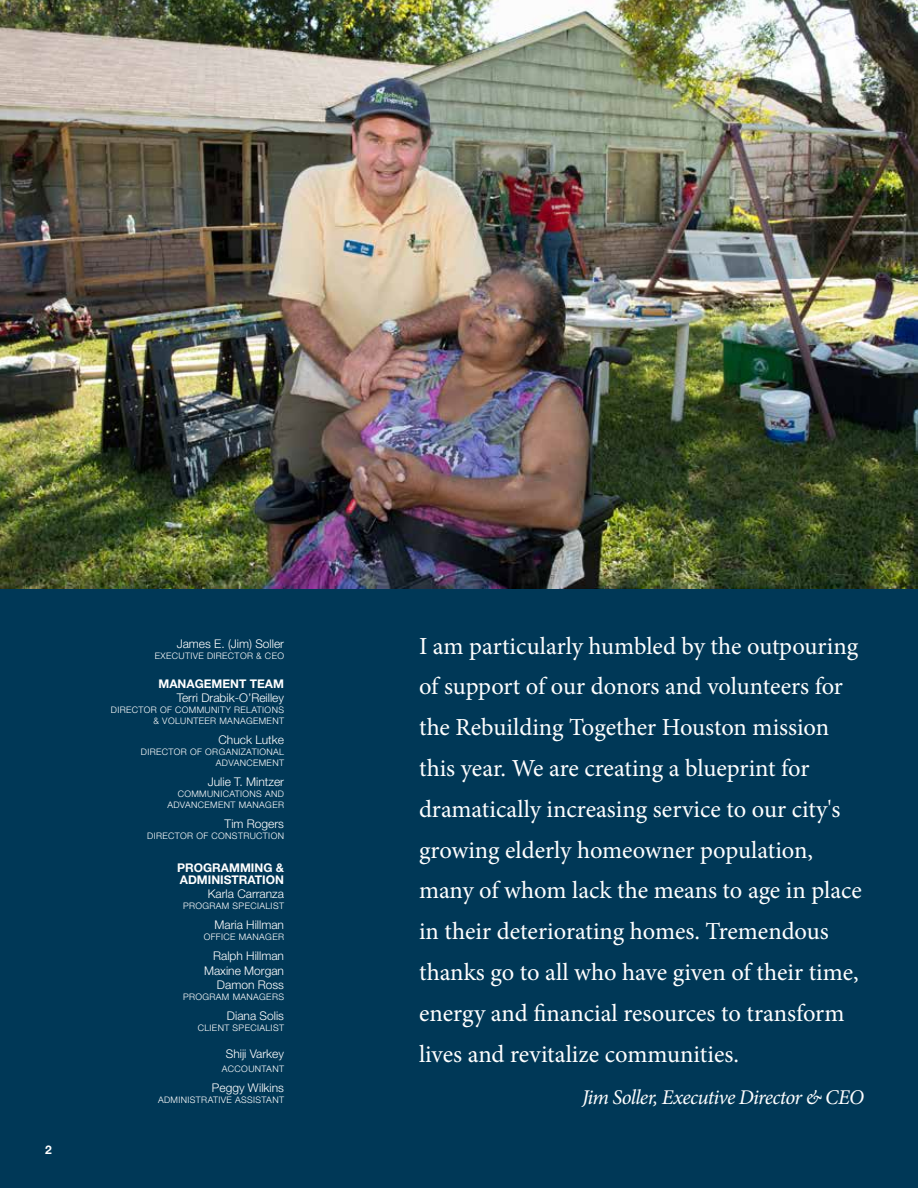
<style>
.page{position:relative;width:918px;height:1188px;background:#003857}
.page>*{position:absolute;margin:0;border:0;box-sizing:border-box;transform-origin:0 0}
.t1{font:24.6px/40.8px "Minion Pro";letter-spacing:-.005em;color:#fff}
.t2{font:italic 21px "Minion Pro";letter-spacing:-.035em;color:#fff}
.t3{font:300 12px/14.4px "Helvetica Neue";color:#fff;text-align:right}
.t4{font:700 12px/12px "Helvetica Neue";color:#fff}
.t5{font:300 9px/10.8px "Helvetica Neue";letter-spacing:.04em;color:#fff;text-align:right}
</style>
<div class="page">
<img style="left:0;top:0;width:918px;height:589px">
<p class="t4" style="left:45px;top:1143px;width:8px">2</p>
<p class="t3" style="left:177px;top:637px;width:109px">James E. (Jim) Soller</p>
<p class="t5" style="left:155px;top:650px;width:131px">EXECUTIVE DIRECTOR &amp; CEO</p>
<p class="t4" style="left:159px;top:677px;width:127px">MANAGEMENT TEAM</p>
<p class="t3" style="left:177px;top:691px;width:109px">Terri Drabik-O’Reilley</p>
<p class="t5" style="left:111px;top:704px;width:175px">DIRECTOR OF COMMUNITY RELATIONS &amp; VOLUNTEER MANAGEMENT</p>
<p class="t3" style="left:218px;top:733px;width:67px">Chuck Lutke</p>
<p class="t5" style="left:141px;top:746px;width:145px">DIRECTOR OF ORGANIZATIONAL<br>ADVANCEMENT</p>
<p class="t3" style="left:208px;top:775px;width:78px">Julie T. Mintzer</p>
<p class="t5" style="left:167px;top:788px;width:118px">COMMUNICATIONS AND<br>ADVANCEMENT MANAGER</p>
<p class="t3" style="left:224px;top:817px;width:61px">Tim Rogers</p>
<p class="t5" style="left:147px;top:830px;width:138px">DIRECTOR OF CONSTRUCTION</p>
<p class="t4" style="left:177px;top:861px;width:108px">PROGRAMMING &amp;<br>ADMINISTRATION</p>
<p class="t3" style="left:208px;top:886px;width:78px">Karla Carranza</p>
<p class="t5" style="left:183px;top:900px;width:102px">PROGRAM SPECIALIST</p>
<p class="t3" style="left:214px;top:917px;width:71px">Maria Hillman</p>
<p class="t5" style="left:204px;top:931px;width:82px">OFFICE MANAGER</p>
<p class="t3" style="left:204px;top:949px;width:82px">Ralph Hillman<br>Maxine Morgan<br>Damon Ross</p>
<p class="t5" style="left:183px;top:991px;width:102px">PROGRAM MANAGERS</p>
<p class="t3" style="left:227px;top:1009px;width:59px">Diana Solis</p>
<p class="t5" style="left:198px;top:1022px;width:88px">CLIENT SPECIALIST</p>
<p class="t3" style="left:226px;top:1046px;width:60px">Shiji Varkey</p>
<p class="t5" style="left:222px;top:1063px;width:64px">ACCOUNTANT</p>
<p class="t3" style="left:212px;top:1081px;width:74px">Peggy Wilkins</p>
<p class="t5" style="left:158px;top:1094px;width:127px">ADMINISTRATIVE ASSISTANT</p>
<p class="t1" style="left:419px;top:625px;width:445px">I am particularly humbled by the outpouring of support of our donors and volunteers for the Rebuilding Together Houston mission this year. We are creating a blueprint for dramatically increasing service to our city's growing elderly homeowner population, many of whom lack the means to age in place in their deteriorating homes. Tremendous thanks go to all who have given of their time, energy and financial resources to transform lives and revitalize communities.</p>
<p class="t2" style="left:582px;top:1082px;width:283px">Jim Soller, Executive Director &amp; CEO</p>
</div>
